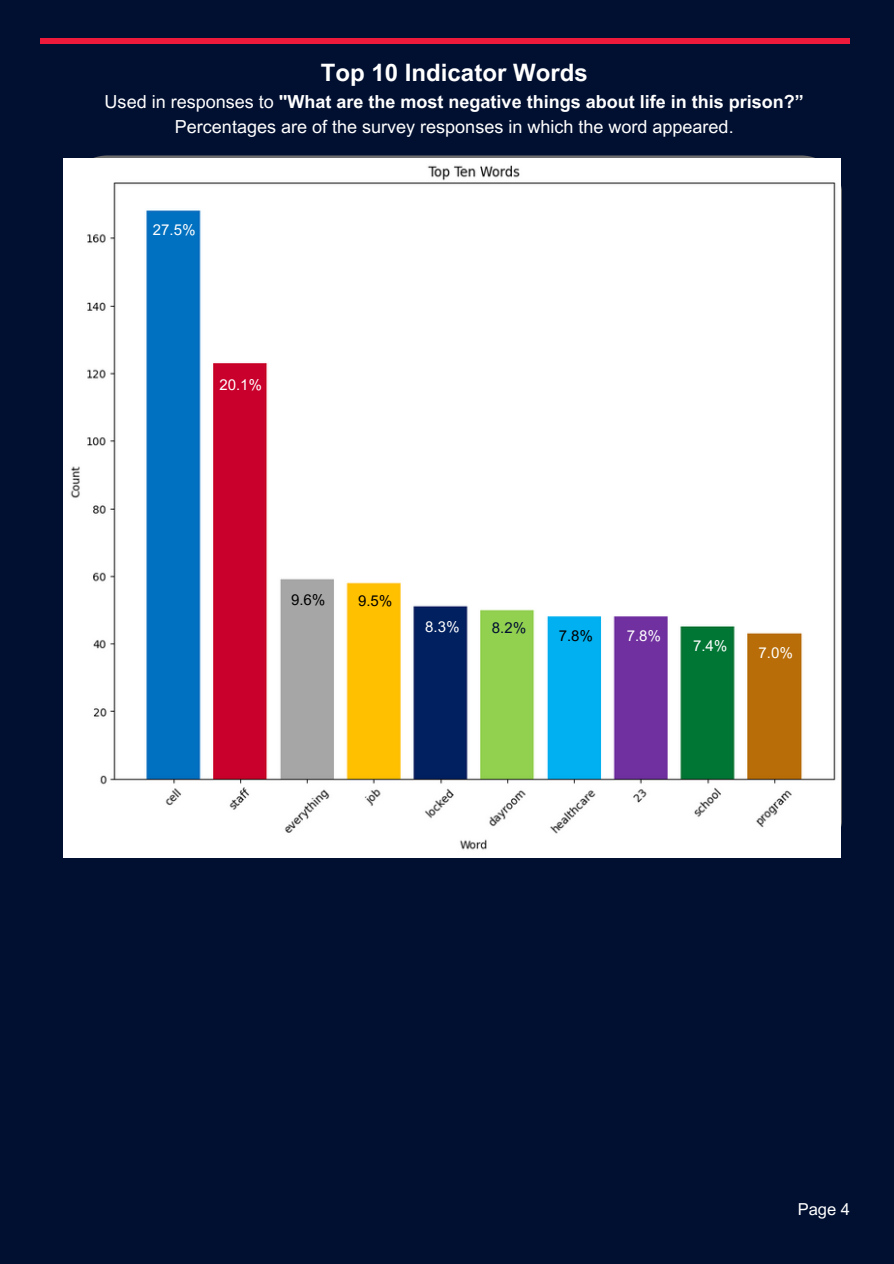
<style>
.page{position:relative;width:894px;height:1264px;background:#fff}
.page>*{position:absolute;margin:0;border:0;box-sizing:border-box;transform-origin:0 0}
.t1{font:700 24px "Arial MT Pro";color:#fff}
.t2{font:18px/24.8px "Arial MT Pro";color:#fff;text-align:center}
.t3{font:16.5px "Arial MT Pro";color:#fff}
.t4{font:15px "Arial MT Pro";color:#fff}
.t5{font:15px "Arial MT Pro";color:#000}
.t6{font:15px "Arial MT Pro";color:#010f30}
.s1{font-weight:700}
</style>
<div class="page">
<div style="left:0;top:0;width:893px;height:1263px;background:#010f30"></div>
<div style="left:40px;top:39px;width:809px;height:5px;background:#ed1a3c"></div>
<img style="left:64px;top:158px;width:776px;height:699px">
<h1 class="t1" style="left:321px;top:64px;width:268px">Top 10 Indicator Words</h1>
<p class="t2" style="left:105px;top:92px;width:700px">Used in responses to <span class="s1">"What are the most negative things about life in this prison?”<br></span>Percentages are of the survey responses in which the word appeared.</p>
<p class="t4" style="left:153px;top:224px;width:44px">27.5%</p>
<p class="t4" style="left:219px;top:379px;width:44px">20.1%</p>
<p class="t5" style="left:291px;top:594px;width:36px">9.6%</p>
<p class="t5" style="left:358px;top:595px;width:36px">9.5%</p>
<p class="t4" style="left:425px;top:621px;width:36px">8.3%</p>
<p class="t6" style="left:492px;top:622px;width:36px">8.2%</p>
<p class="t5" style="left:558px;top:630px;width:36px">7.8%</p>
<p class="t4" style="left:626px;top:630px;width:36px">7.8%</p>
<p class="t4" style="left:692px;top:640px;width:36px">7.4%</p>
<p class="t4" style="left:758px;top:647px;width:36px">7.0%</p>
<p class="t3" style="left:797px;top:1202px;width:54px">Page 4</p>
</div>
